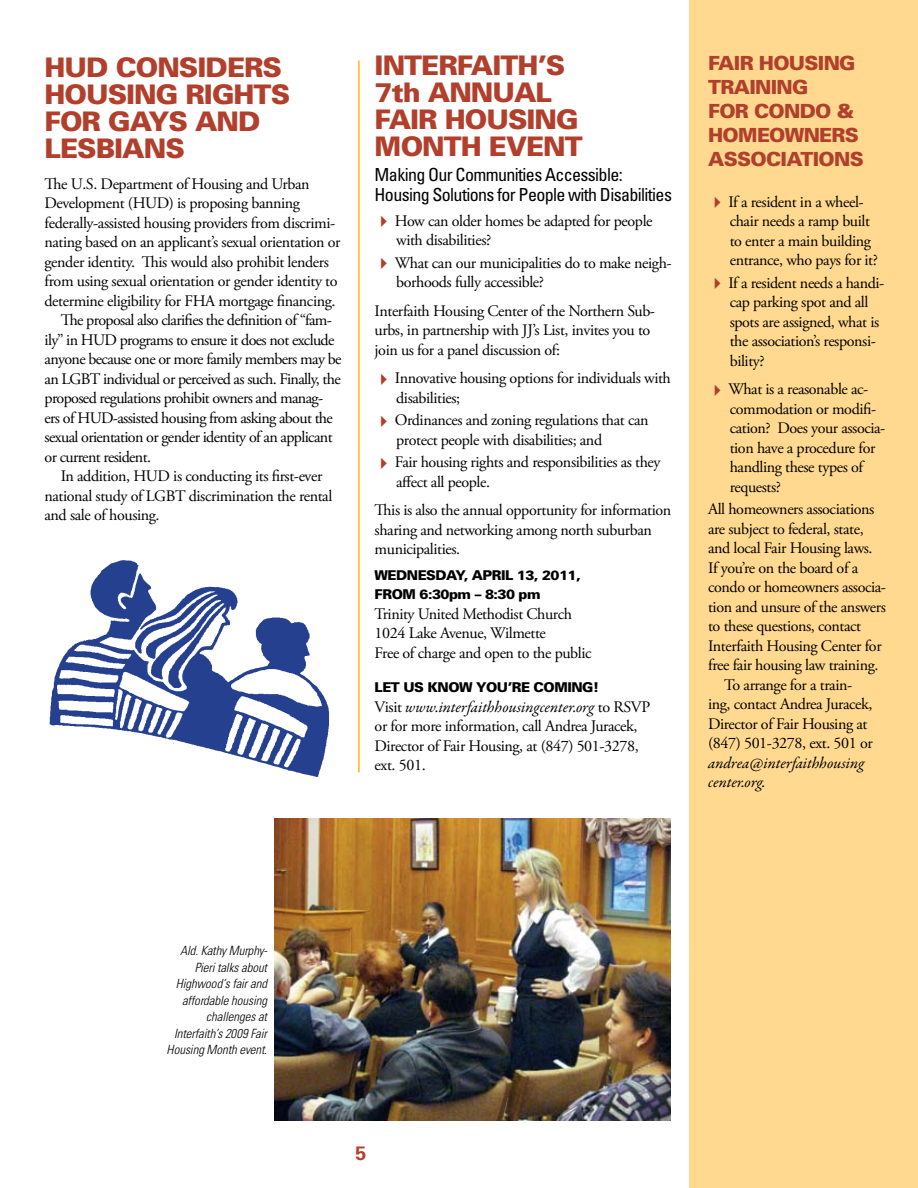
<style>
.page{position:relative;width:918px;height:1188px;background:#fff}
.page>*{position:absolute;margin:0;border:0;box-sizing:border-box;transform-origin:0 0}
.t1{font:900 27px/27px "Univers";letter-spacing:-.035em;color:#b23f2c}
.t2{font:900 19.5px/24px "Univers";letter-spacing:-.035em;color:#b23f2c}
.t3{font:700 19.5px "Univers";color:#b23f2c}
.t4{font:condensed 18px/19.5px "Univers";letter-spacing:-.035em;color:#000}
.t5{font:16.05px/19.5px "Adobe Garamond Pro";letter-spacing:-.025em;color:#000}
.t6{font:italic 16.05px/19.5px "Garamond Premr Pro";letter-spacing:-.005em;color:#000}
.t7{font:900 13.5px/19.5px "Univers";letter-spacing:-.035em;color:#000}
.t8{font:italic 300 condensed 12.75px/16.5px "Univers";letter-spacing:-.005em;color:#000;text-align:right}
.s1{font-family:"Adobe Garamond Pro";font-style:normal}
</style>
<div class="page">
<div style="left:690px;top:0;width:228px;height:1188px;background:#ffd98f"></div>
<hr style="left:358px;top:61px;width:2px;height:711px;background:#fdb812">
<img style="left:275px;top:818px;width:396px;height:303px">
<img style="left:49px;top:560px;width:280px;height:217px">
<h1 class="t1" style="left:45px;top:53px;width:247px;text-indent:71px">CONSIDERS<br>HOUSING RIGHTS<br>FOR GAYS AND<br>LESBIANS</h1>
<p class="t5" style="left:45px;top:174px;width:267px">The U.S. Department of Housing and Urban</p>
<p class="t5" style="left:45px;top:194px;width:257px">Development (HUD) is proposing banning</p>
<p class="t5" style="left:45px;top:213px;width:292px">federally-assisted housing providers from discrimi-</p>
<p class="t5" style="left:45px;top:233px;width:298px">nating based on an applicant’s sexual orientation or</p>
<p class="t5" style="left:45px;top:252px;width:286px">gender identity. This would also prohibit lenders</p>
<p class="t5" style="left:45px;top:272px;width:295px">from using sexual orientation or gender identity to</p>
<p class="t5" style="left:45px;top:291px;width:292px">determine eligibility for FHA mortgage financing.</p>
<p class="t5" style="left:61px;top:311px;width:273px">The proposal also clarifies the definition of “fam-</p>
<p class="t5" style="left:45px;top:330px;width:291px">ily” in HUD programs to ensure it does not exclude</p>
<p class="t5" style="left:45px;top:350px;width:298px">anyone because one or more family members may be</p>
<p class="t5" style="left:45px;top:369px;width:298px">an LGBT individual or perceived as such. Finally, the</p>
<p class="t5" style="left:45px;top:389px;width:280px">proposed regulations prohibit owners and manag-</p>
<p class="t5" style="left:45px;top:408px;width:290px">ers of HUD-assisted housing from asking about the</p>
<p class="t5" style="left:45px;top:428px;width:290px">sexual orientation or gender identity of an applicant</p>
<p class="t5" style="left:45px;top:447px;width:108px">or current resident.</p>
<p class="t5" style="left:61px;top:467px;width:263px">In addition, HUD is conducting its first-ever</p>
<p class="t5" style="left:45px;top:486px;width:289px">national study of LGBT discrimination the rental</p>
<p class="t5" style="left:45px;top:506px;width:117px">and sale of housing.</p>
<h1 class="t1" style="left:45px;top:53px;width:22px">HUD</h1>
<h1 class="t1" style="left:375px;top:52px;width:210px">INTERFAITH’S<br>7TH ANNUAL<br>FAIR HOUSING<br>MONTH EVENT</h1>
<p class="t4" style="left:375px;top:165px;width:299px">Making Our Communities Accessible:<br>Housing Solutions for People with Disabilities</p>
<p class="t5" style="left:395px;top:212px;width:259px">How can older homes be adapted for people with disabilities?</p>
<p class="t5" style="left:395px;top:254px;width:278px">What can our municipalities do to make neigh&shy;borhoods fully accessible?</p>
<p class="t5" style="left:375px;top:302px;width:282px">Interfaith Housing Center of the Northern Sub&shy;urbs, in partnership with JJ’s List, invites you to join us for a panel discussion of:</p>
<p class="t5" style="left:395px;top:369px;width:277px">Innovative housing options for individuals with disabilities;</p>
<p class="t5" style="left:395px;top:411px;width:255px">Ordinances and zoning regulations that can protect people with disabilities; and</p>
<p class="t5" style="left:395px;top:453px;width:267px">Fair housing rights and responsibilities as they affect all people.</p>
<p class="t5" style="left:375px;top:501px;width:298px">This is also the annual opportunity for information sharing and networking among north suburban municipalities.</p>
<p class="t7" style="left:375px;top:565px;width:208px">WEDNESDAY, APRIL 13, 2011,<br>FROM 6:30PM – 8:30 PM</p>
<p class="t5" style="left:375px;top:605px;width:219px">Trinity United Methodist Church<br>1024 Lake Avenue, Wilmette<br>Free of charge and open to the public</p>
<p class="t7" style="left:375px;top:678px;width:226px">LET US KNOW YOU’RE COMING!</p>
<p class="t6" style="left:375px;top:698px;width:277px"><span class="s1">Visit</span> www.interfaithhousingcenter.org <span class="s1">to RSVP</span></p>
<p class="t5" style="left:375px;top:717px;width:266px;text-align:justify">or for more information, call Andrea Juracek, Director of Fair Housing, at (847) 501-3278, ext. 501.</p>
<p class="t2" style="left:708px;top:50px;width:157px">FAIR HOUSING<br>TRAINING<br>FOR CONDO &amp;<br>HOMEOWNERS<br>ASSOCIATIONS</p>
<p class="t5" style="left:728px;top:192px;width:151px">If a resident in a wheel&shy;chair needs a ramp built to enter a main building entrance, who pays for it?</p>
<p class="t5" style="left:728px;top:273px;width:157px">If a resident needs a handi&shy;cap parking spot and all spots are assigned, what is the association’s responsi&shy;bility?</p>
<p class="t5" style="left:728px;top:380px;width:159px">What is a reasonable ac&shy;commodation or modifi&shy;cation? Does your associa&shy;tion have a procedure for handling these types of requests?</p>
<p class="t5" style="left:708px;top:500px;width:168px">All homeowners associations</p>
<p class="t5" style="left:708px;top:519px;width:157px">are subject to federal, state,</p>
<p class="t5" style="left:708px;top:539px;width:166px">and local Fair Housing laws.</p>
<p class="t5" style="left:708px;top:558px;width:152px">If you’re on the board of a</p>
<p class="t5" style="left:708px;top:578px;width:179px">condo or homeowners associa-</p>
<p class="t5" style="left:708px;top:597px;width:179px">tion and unsure of the answers</p>
<p class="t5" style="left:708px;top:617px;width:155px">to these questions, contact</p>
<p class="t5" style="left:708px;top:636px;width:175px">Interfaith Housing Center for</p>
<p class="t5" style="left:708px;top:656px;width:172px">free fair housing law training.</p>
<p class="t5" style="left:724px;top:675px;width:129px">To arrange for a train-</p>
<p class="t5" style="left:708px;top:695px;width:166px">ing, contact Andrea Juracek,</p>
<p class="t5" style="left:708px;top:714px;width:161px">Director of Fair Housing at</p>
<p class="t5" style="left:708px;top:734px;width:166px">(847) 501-3278, ext. 501 or</p>
<p class="t6" style="left:708px;top:754px;width:158px">andrea@interfaithhousing center.org.</p>
<p class="t8" style="left:167px;top:942px;width:102px">Ald. Kathy Murphy-<br>Pieri talks about<br>Highwood’s fair and affordable housing challenges at<br>Interfaith’s 2009 Fair<br>Housing Month event.</p>
<p class="t3" style="left:356px;top:1142px;width:12px">5</p>
</div>
